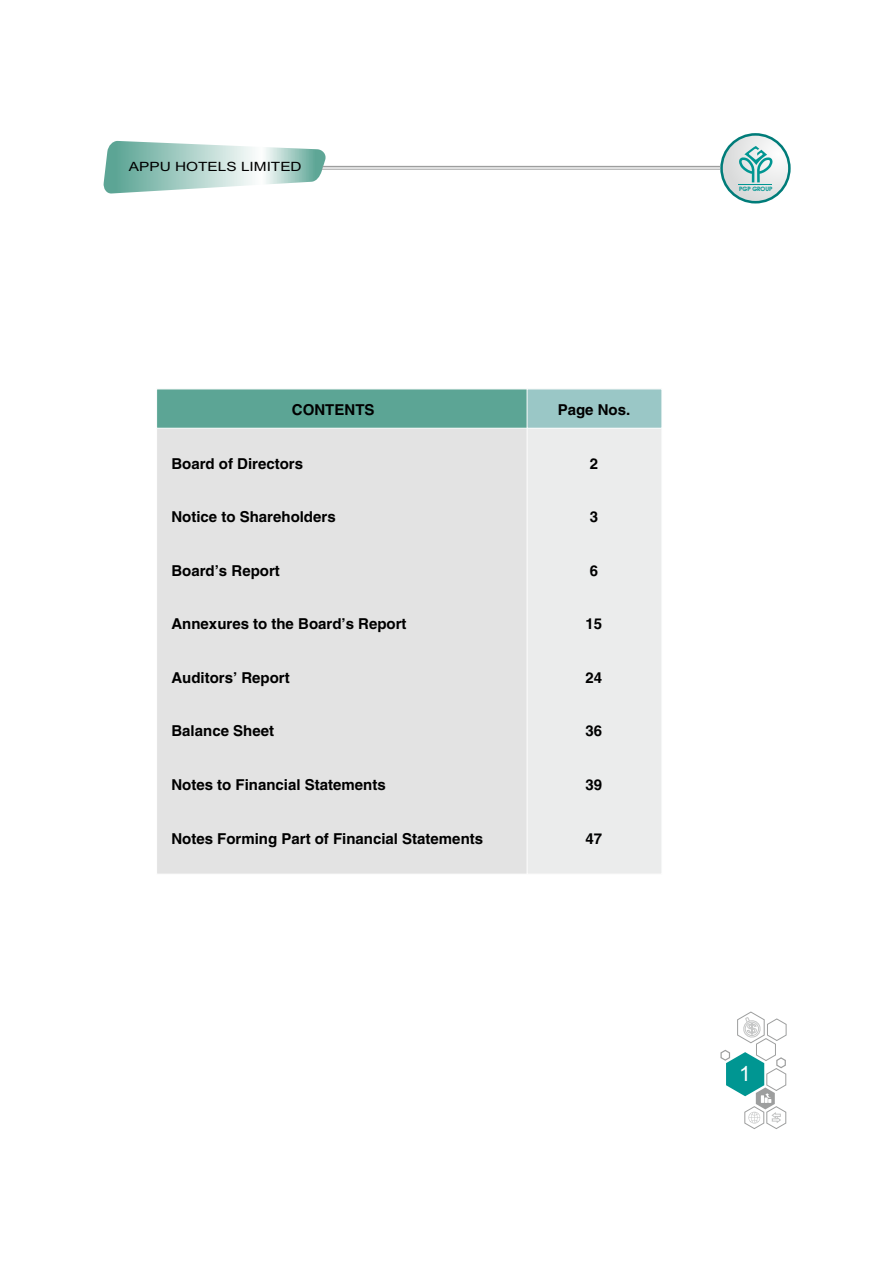
<style>
.page{position:relative;width:893px;height:1263px;background:#fff}
.page>*{position:absolute;margin:0;border:0;box-sizing:border-box;transform-origin:0 0}
.t1{font:21px "Arial";color:#fefefe}
.t2{font:15px "Switzerland";color:#000}
.t3{font:12.75px "Arial";color:#000;scale:1.21 1}
.t4{font:5.85px "Avalon";color:#009692}
</style>
<div class="page">
<svg style="left:721px;top:134px;width:68px;height:68px"></svg>
<div style="left:720px;top:133px;width:71px;height:70px;border:3px solid #007c79;border-radius:50%"></div>
<svg style="left:103px;top:141px;width:224px;height:53px"></svg>
<hr style="left:323px;top:166px;width:397px;height:1px;background:#9d9e9e">
<hr style="left:322px;top:169px;width:398px;height:1px;background:#9d9e9e">
<hr style="left:739px;top:184px;width:33px;height:1px;background:#009692">
<svg style="left:739px;top:146px;width:33px;height:36px"></svg>
<div style="left:157px;top:429px;width:369px;height:445px;background:#e3e3e3"></div>
<div style="left:526px;top:429px;width:135px;height:445px;background:#ebecec"></div>
<svg style="left:157px;top:389px;width:505px;height:40px;background:#73b1a6"></svg>
<svg style="left:720px;top:1011px;width:67px;height:118px"></svg>
<p class="t3" style="left:129px;top:162px;width:144px">APPU HOTELS LIMITED</p>
<p class="t2" style="left:292px;top:401px;width:84px">CONTENTS</p>
<p class="t2" style="left:558px;top:401px;width:74px">Page Nos.</p>
<p class="t2" style="left:171px;top:454px;width:133px">Board of Directors</p>
<p class="t2" style="left:590px;top:454px;width:10px">2</p>
<p class="t2" style="left:171px;top:508px;width:166px">Notice to Shareholders</p>
<p class="t2" style="left:590px;top:508px;width:10px">3</p>
<p class="t2" style="left:171px;top:561px;width:110px">Board's Report</p>
<p class="t2" style="left:590px;top:561px;width:10px">6</p>
<p class="t2" style="left:171px;top:615px;width:237px">Annexures to the Board's Report</p>
<p class="t2" style="left:586px;top:615px;width:18px">15</p>
<p class="t2" style="left:171px;top:668px;width:120px">Auditors' Report</p>
<p class="t2" style="left:586px;top:668px;width:18px">24</p>
<p class="t2" style="left:171px;top:722px;width:104px">Balance Sheet</p>
<p class="t2" style="left:586px;top:722px;width:18px">36</p>
<p class="t2" style="left:171px;top:775px;width:216px">Notes to Financial Statements</p>
<p class="t2" style="left:586px;top:775px;width:18px">39</p>
<p class="t2" style="left:171px;top:829px;width:313px">Notes Forming Part of Financial Statements</p>
<p class="t2" style="left:586px;top:829px;width:18px">47</p>
<p class="t4" style="left:739px;top:185px;width:35px">PGP GROUP</p>
<h1 class="t1" style="left:739px;top:1066px;width:13px">1</h1>
</div>
